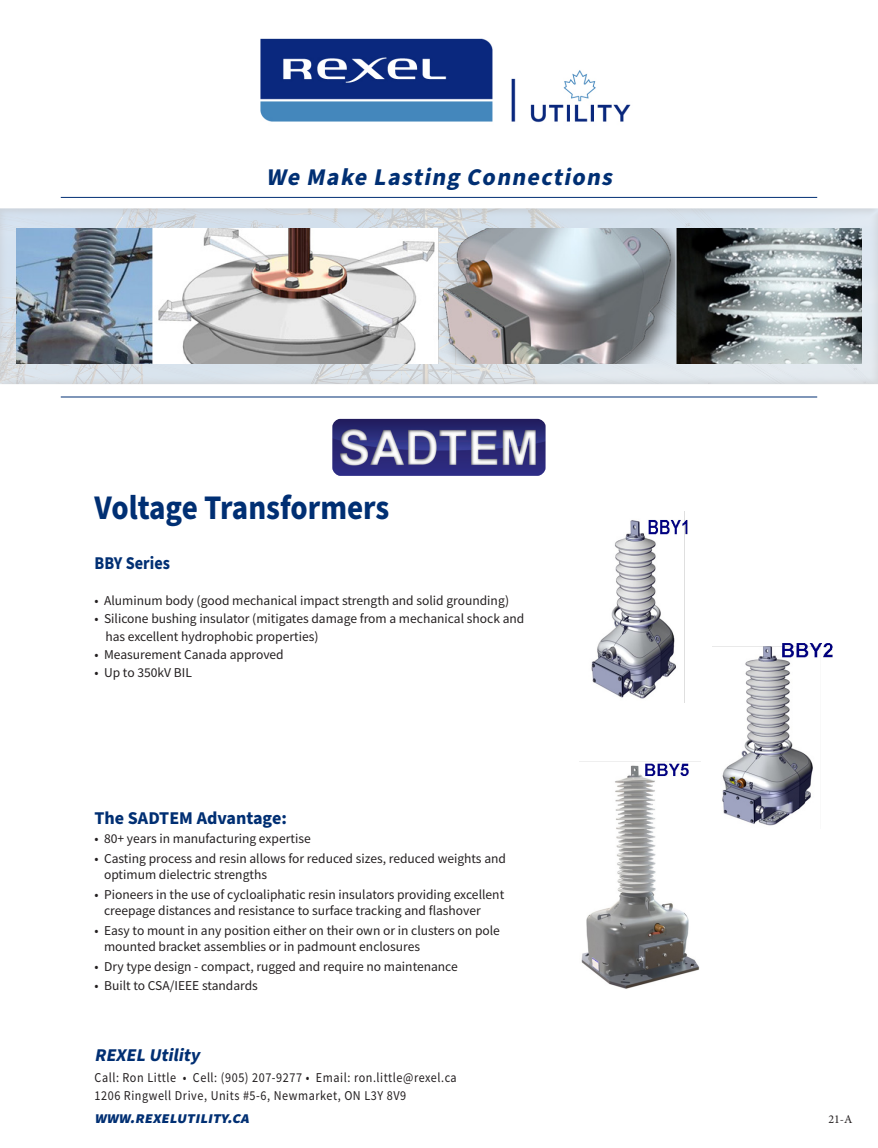
<style>
.page{position:relative;width:878px;height:1148px;background:#fff}
.page>*{position:absolute;margin:0;border:0;box-sizing:border-box;transform-origin:0 0}
.t1{font:700 34.5px "Source Sans Pro";color:#002f73;scale:.9 1}
.t2{font:italic 700 24px "Source Sans Pro";color:#002f73}
.t3{font:700 18px "Source Sans Pro";color:#002f73}
.t4{font:italic 700 18px "Source Sans Pro";color:#002f73}
.t5{font:700 18px "Source Sans Pro";color:#002f73;scale:.9 1}
.t6{font:italic 700 16.5px "Source Sans Pro";color:#002f73}
.t7{font:13.5px/16.5px "Source Sans Pro";color:#231f20}
.t8{font:13.5px "Source Sans Pro";letter-spacing:.045em;color:#231f20;scale:.9 1}
.t9{font:12px "Minion Pro";color:#231f20}
</style>
<div class="page">
<div style="left:0;top:208px;width:878px;height:176px;background:#231f20;opacity:.5"></div>
<img style="left:591px;top:512px;width:97px;height:190px">
<img style="left:16px;top:229px;width:845px;height:134px">
<img style="left:579px;top:761px;width:121px;height:228px">
<img style="left:712px;top:643px;width:121px;height:183px">
<hr style="left:61px;top:197px;width:756px;height:1px;background:#002f73">
<hr style="left:61px;top:396px;width:756px;height:1px;background:#002f73">
<img style="left:260px;top:38px;width:371px;height:85px">
<img style="left:332px;top:419px;width:213px;height:57px">
<p class="t2" style="left:266px;top:161px;width:353px">We Make Lasting Connections</p>
<p class="t1" style="left:94px;top:484px;width:329px">Voltage Transformers</p>
<p class="t5" style="left:94px;top:550px;width:85px">BBY Series</p>
<p class="t7" style="left:94px;top:592px;width:416px">• Aluminum body (good mechanical impact strength and solid grounding)</p>
<p class="t7" style="left:94px;top:610px;width:431px">• Silicone bushing insulator (mitigates damage from a mechanical shock and</p>
<p class="t7" style="left:105px;top:628px;width:215px">has excellent hydrophobic properties)</p>
<p class="t7" style="left:94px;top:646px;width:191px">• Measurement Canada approved</p>
<p class="t7" style="left:94px;top:664px;width:99px">• Up to 350kV BIL</p>
<p class="t3" style="left:94px;top:805px;width:194px">The SADTEM Advantage:</p>
<p class="t7" style="left:94px;top:830px;width:218px">• 80+ years in manufacturing expertise</p>
<p class="t7" style="left:104px;top:849px;width:403px;text-indent:-10px">• Casting process and resin allows for reduced sizes, reduced weights and optimum dielectric strengths</p>
<p class="t7" style="left:104px;top:885px;width:401px;text-indent:-10px">• Pioneers in the use of cycloaliphatic resin insulators providing excellent creepage distances and resistance to surface tracking and flashover</p>
<p class="t7" style="left:104px;top:921px;width:397px;text-indent:-10px">• Easy to mount in any position either on their own or in clusters on pole mounted bracket assemblies or in padmount enclosures</p>
<p class="t7" style="left:94px;top:957px;width:365px">• Dry type design - compact, rugged and require no maintenance</p>
<p class="t7" style="left:94px;top:977px;width:165px">• Built to CSA/IEEE standards</p>
<p class="t4" style="left:94px;top:1042px;width:111px">REXEL Utility</p>
<p class="t8" style="left:94px;top:1069px;width:404px">Call: Ron Little • Cell: (905) 207-9277 • Email: ron.little@rexel.ca</p>
<p class="t8" style="left:94px;top:1087px;width:348px">1206 Ringwell Drive, Units #5-6, Newmarket, ON L3Y 8V9</p>
<p class="t6" style="left:94px;top:1106px;width:160px">www.rexelutility.ca</p>
<p class="t9" style="left:828px;top:1111px;width:26px">21-A</p>
</div>
